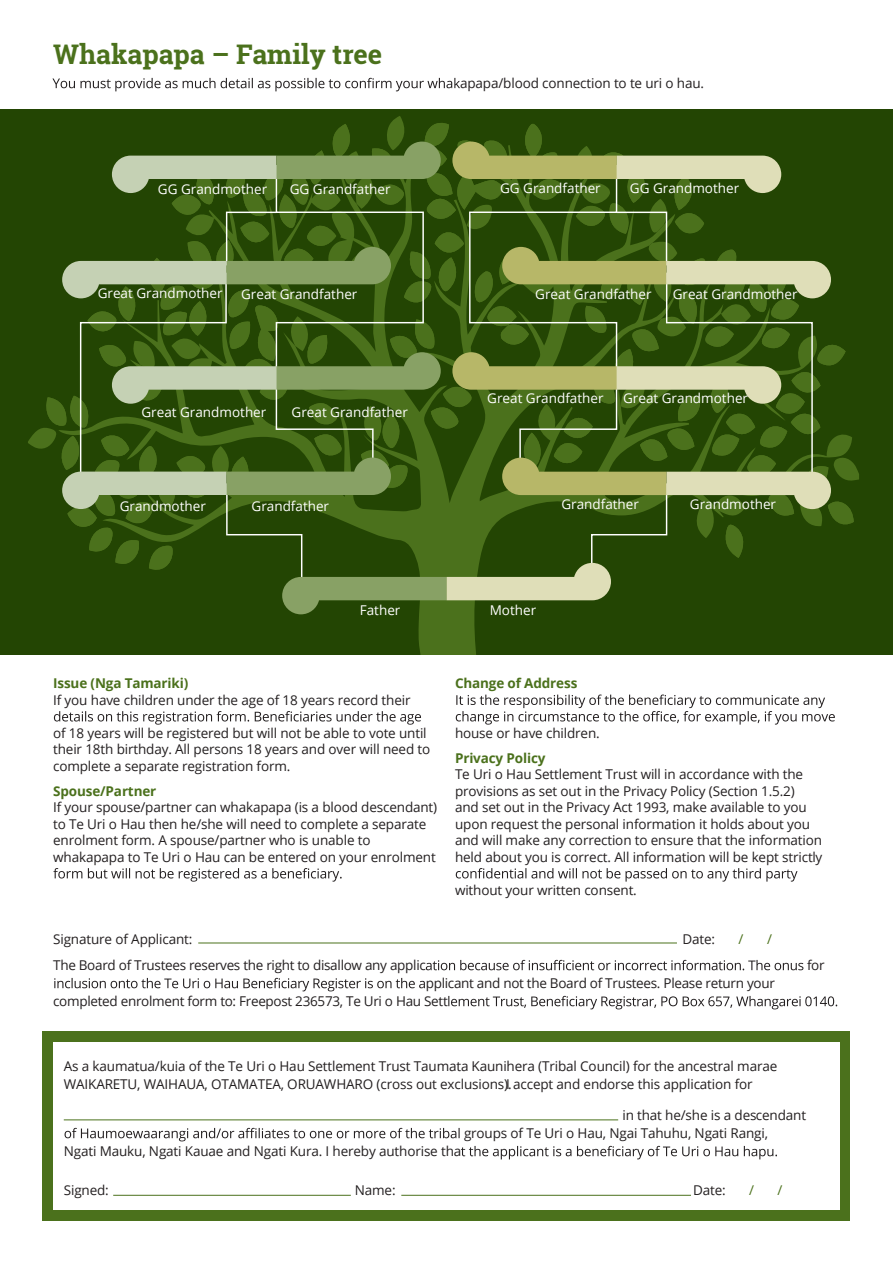
<style>
.page{position:relative;width:893px;height:1263px;background:#fff}
.page>*{position:absolute;margin:0;border:0;box-sizing:border-box;transform-origin:0 0}
.t1{font:700 27px "Roboto Slab";color:#4b711c}
.t2{font:13.5px/16.5px "Open Sans";letter-spacing:-.01em;color:#231f20}
.t3{font:13.5px "Open Sans";color:#fff}
.t4{font:700 13.5px "Open Sans";letter-spacing:-.01em;color:#4b711c}
.t5{font:13.5px "Open Sans";color:#4b711c}
</style>
<div class="page">
<div style="left:43px;top:1031px;width:807px;height:189px;background:#4b711c"></div>
<div style="left:0;top:109px;width:893px;height:730px;background:#234503"></div>
<svg style="left:58px;top:614px;width:794px;height:42px"></svg>
<svg style="left:28px;top:119px;width:831px;height:495px"></svg>
<div style="left:0;top:656px;width:893px;height:289px;background:#fff"></div>
<svg style="left:52px;top:78px;width:408px;height:13px"></svg>
<svg style="left:54px;top:711px;width:367px;height:14px"></svg>
<svg style="left:53px;top:868px;width:289px;height:14px"></svg>
<svg style="left:456px;top:694px;width:379px;height:31px"></svg>
<svg style="left:456px;top:868px;width:341px;height:13px"></svg>
<svg style="left:426px;top:960px;width:377px;height:10px"></svg>
<svg style="left:54px;top:978px;width:371px;height:13px"></svg>
<svg style="left:448px;top:996px;width:389px;height:13px"></svg>
<div style="left:53px;top:1042px;width:786px;height:167px;background:#fff"></div>
<hr style="left:198px;top:943px;width:479px;height:1px;background:#4b711c">
<hr style="left:64px;top:1119px;width:554px;height:1px;background:#4b711c">
<hr style="left:113px;top:1195px;width:238px;height:1px;background:#4b711c">
<hr style="left:401px;top:1195px;width:290px;height:1px;background:#4b711c">
<svg style="left:65px;top:1128px;width:712px;height:31px"></svg>
<h1 class="t1" style="left:53px;top:36px;width:331px">Whakapapa – Family tree</h1>
<p class="t3" style="left:158px;top:180px;width:111px">GG Grandmother</p>
<p class="t3" style="left:290px;top:180px;width:102px">GG Grandfather</p>
<p class="t3" style="left:98px;top:284px;width:126px">Great Grandmother</p>
<p class="t3" style="left:241px;top:284px;width:118px">Great Grandfather</p>
<p class="t3" style="left:141px;top:403px;width:126px">Great Grandmother</p>
<p class="t3" style="left:292px;top:403px;width:118px">Great Grandfather</p>
<p class="t3" style="left:120px;top:497px;width:88px">Grandmother</p>
<p class="t3" style="left:252px;top:497px;width:79px">Grandfather</p>
<p class="t2" style="left:460px;top:75px;width:246px">apapa/blood connection to te uri o hau.</p>
<p class="t3" style="left:500px;top:179px;width:102px">GG Grandfather</p>
<p class="t3" style="left:630px;top:179px;width:111px">GG Grandmother</p>
<p class="t3" style="left:535px;top:284px;width:118px">Great Grandfather</p>
<p class="t3" style="left:673px;top:284px;width:126px">Great Grandmother</p>
<p class="t3" style="left:487px;top:389px;width:118px">Great Grandfather</p>
<p class="t3" style="left:623px;top:389px;width:126px">Great Grandmother</p>
<p class="t3" style="left:561px;top:495px;width:79px">Grandfather</p>
<p class="t3" style="left:690px;top:495px;width:88px">Grandmother</p>
<p class="t3" style="left:360px;top:601px;width:42px">Father</p>
<p class="t3" style="left:490px;top:601px;width:48px">Mother</p>
<p class="t4" style="left:53px;top:674px;width:137px">Issue (Nga Tamariki)</p>
<p class="t2" style="left:53px;top:691px;width:359px">If you have children under the age of 18 years record their</p>
<p class="t2" style="left:53px;top:724px;width:379px">of 18 years will be registered but will not be able to vote until their 18th birthday. All persons 18 years and over will need to complete a separate registration form.</p>
<p class="t4" style="left:53px;top:781px;width:105px">Spouse/Partner</p>
<p class="t2" style="left:53px;top:799px;width:386px">If your spouse/partner can whakapapa (is a blood descendant) to Te Uri o Hau then he/she will need to complete a separate enrolment form. A spouse/partner who is unable to whakapapa to Te Uri o Hau can be entered on your enrolment</p>
<p class="t4" style="left:455px;top:674px;width:124px">Change of Address</p>
<p class="t2" style="left:455px;top:724px;width:146px">house or have children.</p>
<p class="t4" style="left:455px;top:748px;width:92px">Privacy Policy</p>
<p class="t2" style="left:455px;top:766px;width:369px">Te Uri o Hau Settlement Trust will in accordance with the provisions as set out in the Privacy Policy (Section 1.5.2)<br>and set out in the Privacy Act 1993, make available to you upon request the personal information it holds about you and will make any correction to ensure that the information held about you is correct. All information will be kept strictly</p>
<p class="t2" style="left:455px;top:881px;width:183px">without your written consent.</p>
<p class="t2" style="left:53px;top:930px;width:141px">Signature of Applicant:</p>
<p class="t2" style="left:682px;top:930px;width:34px">Date:</p>
<p class="t5" style="left:739px;top:929px;width:6px">/</p>
<p class="t5" style="left:767px;top:929px;width:6px">/</p>
<p class="t2" style="left:53px;top:957px;width:374px">The Board of Trustees reserves the right to disallow any applic</p>
<p class="t2" style="left:807px;top:957px;width:19px">for</p>
<p class="t2" style="left:53px;top:974px;width:723px;line-height:18px;text-indent:373px">pplicant and not the Board of Trustees. Please return your completed enrolment form to: Freepost 236573, Te Uri o Hau Sett</p>
<p class="t2" style="left:64px;top:1057px;width:715px;line-height:18px">As a kaumatua/kuia of the Te Uri o Hau Settlement Trust Taumata Kaunihera (Tribal Council) for the ancestral marae<br>WAIKARETU, WAIHAUA, OTAMATEA, ORUAWHARO (cross out exclusions)I .accept and endorse this application for</p>
<p class="t2" style="left:464px;top:1106px;width:344px;line-height:18px;text-indent:158px">in that he/she is a descendant groups of Te Uri o Hau, Ngai Tahuhu, Ngati Rangi,</p>
<p class="t2" style="left:64px;top:1143px;width:399px">Ngati Mauku, Ngati Kauae and Ngati Kura. I hereby authorise tha</p>
<p class="t2" style="left:64px;top:1182px;width:47px">Signed:</p>
<p class="t2" style="left:355px;top:1182px;width:42px">Name:</p>
<p class="t2" style="left:693px;top:1182px;width:34px">Date:</p>
<p class="t5" style="left:749px;top:1181px;width:6px">/</p>
<p class="t5" style="left:778px;top:1181px;width:6px">/</p>
</div>
